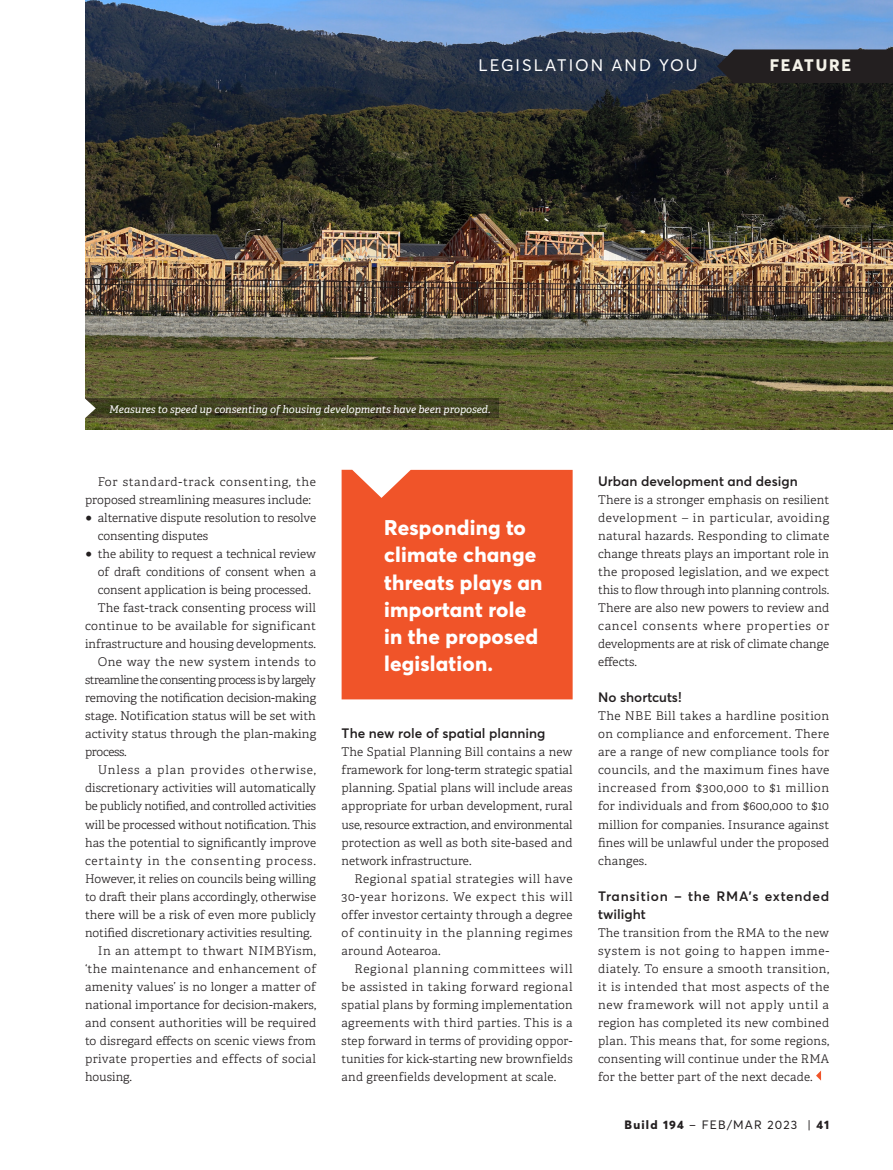
<style>
.page{position:relative;width:893px;height:1170px;background:#fff}
.page>*{position:absolute;margin:0;border:0;box-sizing:border-box;transform-origin:0 0}
.Feature_Spread___Pul{font:800 21px/27px "Averta";letter-spacing:.01em;color:#fff}
.Page_Flag_Sub{font:16.5px "Averta";letter-spacing:.125em;color:#fff}
.Page_Flag{font:800 16.5px "Averta";letter-spacing:.11em;color:#f5f3e9}
.Feature_Spread___Sub{font:600 13.5px "Averta";color:#231f20}
.Feature_Spread___Sub-2{font:600 13.5px/18px "Averta";letter-spacing:.05em;color:#231f20}
.Feature_Spread___Bod{font:300 12px/18px "Adelle";color:#231f20;text-align:justify}
.Feature_Spread_-_Fir{font:300 12px/18px "Adelle";letter-spacing:.01em;color:#231f20;text-align:justify}
.Body_Copy_P1{font:300 12px/18px "Adelle";letter-spacing:-.005em;color:#231f20;text-align:justify}
.t1{font:12px "Averta";letter-spacing:.1em;color:#231f20}
.Image_Caption___Whit{font:italic 10.5px "Adelle";color:#fff}
.s1{font-weight:400}
.s2{font-weight:800}
</style>
<div class="page">
<img style="left:85px;top:0;width:808px;height:429px">
<svg style="left:717px;top:49px;width:176px;height:34px;background:#262325"></svg>
<svg style="left:816px;top:1070px;width:5px;height:10px"></svg>
<div style="left:342px;top:470px;width:231px;height:229px;background:#f05429"></div>
<svg style="left:96px;top:398px;width:403px;height:20px;background:#404020"></svg>
<svg style="left:85px;top:398px;width:11px;height:20px"></svg>
<p class="Page_Flag_Sub" style="left:478px;top:54px;width:221px">LEGISLATION AND YOU</p>
<p class="Page_Flag" style="left:770px;top:53px;width:83px">FEATURE</p>
<p class="Image_Caption___Whit" style="left:109px;top:402px;width:383px">Measures to speed up consenting of housing developments have been proposed.</p>
<p class="Feature_Spread___Bod" style="left:85px;top:473px;width:233px;text-indent:13px">For standard-track consenting, the proposed streamlining measures include:</p>
<p class="Feature_Spread___Bod" style="left:98px;top:509px;width:220px;text-indent:-13px"><span class="s1">○</span> alternative dispute resolution to resolve consenting disputes</p>
<p class="Feature_Spread___Bod" style="left:98px;top:545px;width:220px;text-indent:-13px"><span class="s1">○</span> the ability to request a technical review of draft conditions of consent when a consent application is being processed.</p>
<p class="Feature_Spread___Bod" style="left:85px;top:599px;width:233px;text-indent:13px">The fast-track consenting process will continue to be available for significant infrastructure and housing developments.</p>
<p class="Feature_Spread___Bod" style="left:85px;top:653px;width:233px;text-indent:13px">One way the new system intends to streamline the consenting process is by largely removing the notification decision-making stage. Notification status will be set with activity status through the plan-making process.</p>
<p class="Feature_Spread___Bod" style="left:85px;top:761px;width:233px;text-indent:13px">Unless a plan provides otherwise, discretionary activities will automatically be publicly notified, and controlled activities will be processed without notification. This has the potential to significantly improve certainty in the consenting process.<br>However, it relies on councils being willing to draft their plans accordingly, otherwise there will be a risk of even more publicly notified discretionary activities resulting.</p>
<p class="Feature_Spread___Bod" style="left:85px;top:941px;width:233px;text-indent:13px">In an attempt to thwart NIMBYism, ‘the maintenance and enhancement of amenity values’ is no longer a matter of national importance for decision-makers, and consent authorities will be required to disregard effects on scenic views from private properties and effects of social housing.</p>
<p class="Feature_Spread___Pul" style="left:384px;top:513px;width:160px">Responding to climate change threats plays an important role in the proposed legislation.</p>
<p class="Feature_Spread___Sub" style="left:342px;top:724px;width:205px">The new role of spatial planning</p>
<p class="Feature_Spread_-_Fir" style="left:342px;top:743px;width:233px">The Spatial Planning Bill contains a new framework for long-term strategic spatial planning. Spatial plans will include areas appropriate for urban development, rural use, resource extraction, and environmental protection as well as both site-based and network infrastructure.</p>
<p class="Feature_Spread___Bod" style="left:342px;top:869px;width:233px;text-indent:13px">Regional spatial strategies will have 30-year horizons. We expect this will offer investor certainty through a degree of continuity in the planning regimes around Aotearoa.</p>
<p class="Feature_Spread___Bod" style="left:342px;top:959px;width:233px;text-indent:13px">Regional planning committees will be assisted in taking forward regional spatial plans by forming implementation agreements with third parties. This is a step forward in terms of providing oppor&shy;tunities for kick-starting new brownfields and greenfields development at scale.</p>
<p class="Feature_Spread___Sub" style="left:598px;top:472px;width:201px">Urban development and design</p>
<p class="Body_Copy_P1" style="left:598px;top:491px;width:233px">There is a stronger emphasis on resilient development – in particular, avoiding natural hazards. Responding to climate change threats plays an important role in the proposed legislation, and we expect this to flow through into planning controls.<br>There are also new powers to review and cancel consents where properties or developments are at risk of climate change effects.</p>
<p class="Feature_Spread___Sub" style="left:598px;top:688px;width:85px">No shortcuts!</p>
<p class="Feature_Spread_-_Fir" style="left:598px;top:707px;width:233px">The NBE Bill takes a hardline position on compliance and enforcement. There are a range of new compliance tools for councils, and the maximum fines have increased from $300,000 to $1 million for individuals and from $600,000 to $10 million for companies. Insurance against fines will be unlawful under the proposed changes.</p>
<p class="Feature_Spread___Sub-2" style="left:598px;top:886px;width:233px">Transition – the RMA's extended twilight</p>
<p class="Feature_Spread_-_Fir" style="left:598px;top:923px;width:233px">The transition from the RMA to the new system is not going to happen imme&shy;diately. To ensure a smooth transition, it is intended that most aspects of the new framework will not apply until a region has completed its new combined plan. This means that, for some regions, consenting will continue under the RMA for the better part of the next decade.</p>
<p class="t1" style="left:625px;top:1116px;width:206px"><span class="s2">Build 194</span> – FEB/MAR 2023 | <span class="s2">41</span></p>
</div>
